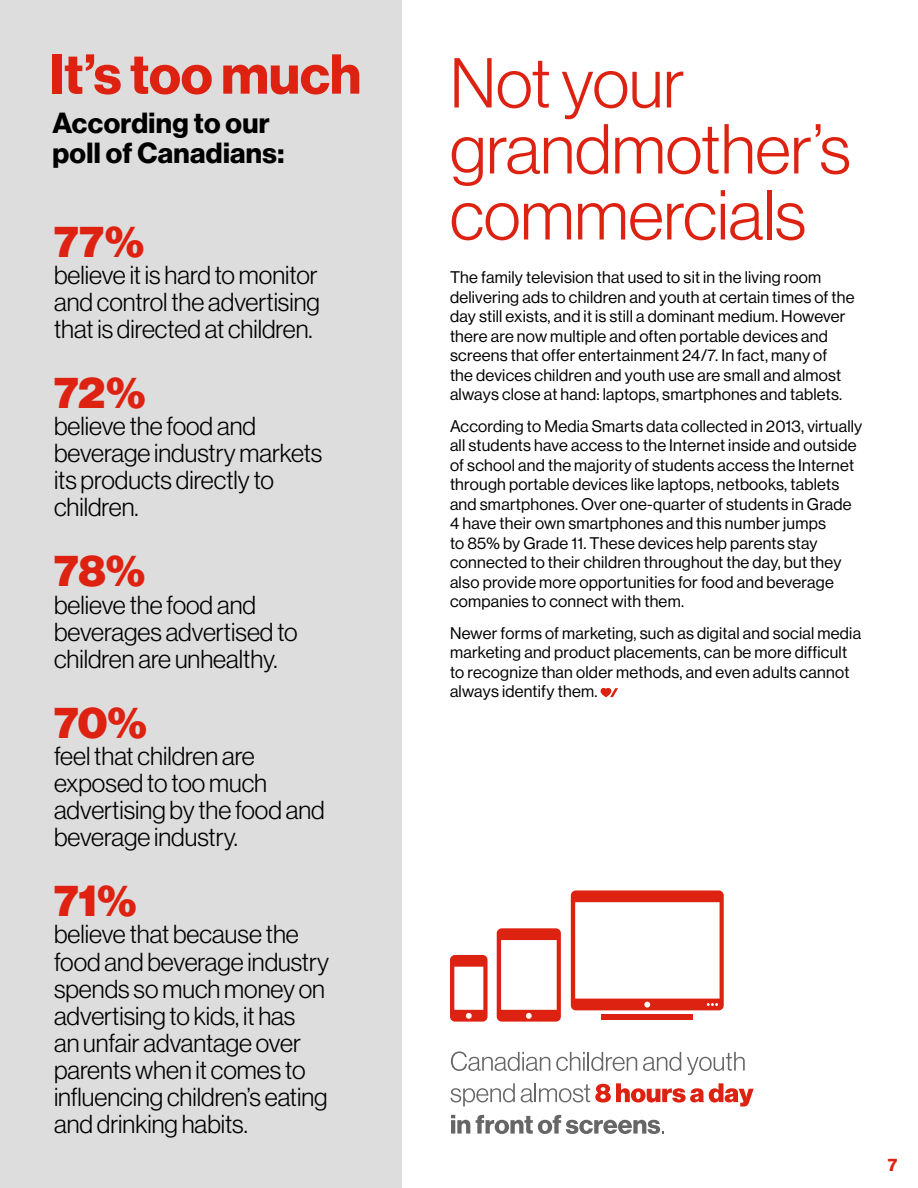
<style>
.page{position:relative;width:918px;height:1188px;background:#fff}
.page>*{position:absolute;margin:0;border:0;box-sizing:border-box;transform-origin:0 0}
.MainHeading{font:69px/66px "N Haas Grotesk DS Std 45 Lt";color:#d21}
.t1{font:54.9px "N Haas Grotesk DS Std 75 Bd";color:#d21}
.t2{font:43.95px "N Haas Grotesk DS Std 95 Blk";color:#d21}
.t3{font:28.5px/30px "N Haas Grotesk DS Std 75 Bd";letter-spacing:.01em;color:#000}
.t4{font:25.5px/27px "N Haas Grotesk DS Std 45 Lt";color:#000}
.t5{font:17.7px "N Haas Grotesk DS Std 75 Bd";color:#d21}
.Paragraph_Style_1{font:16.5px/19.5px "N Haas Grotesk DS Std 55 Rg";letter-spacing:.015em;color:#000}
</style>
<div class="page">
<svg style="left:601px;top:688px;width:17px;height:9px"></svg>
<div style="left:0;top:0;width:402px;height:1188px;background:#ddd"></div>
<svg style="left:451px;top:1051px;width:99px;height:20px"></svg>
<svg style="left:556px;top:1052px;width:81px;height:19px"></svg>
<svg style="left:643px;top:1052px;width:38px;height:19px"></svg>
<svg style="left:687px;top:1052px;width:58px;height:23px"></svg>
<svg style="left:450px;top:1083px;width:65px;height:23px"></svg>
<svg style="left:521px;top:1083px;width:233px;height:24px"></svg>
<svg style="left:451px;top:1115px;width:19px;height:19px"></svg>
<svg style="left:476px;top:1115px;width:188px;height:19px"></svg>
<svg style="left:571px;top:890px;width:153px;height:120px"></svg>
<div style="left:601px;top:1014px;width:92px;height:6px;background:#d21"></div>
<svg style="left:450px;top:955px;width:38px;height:67px"></svg>
<svg style="left:497px;top:928px;width:64px;height:94px"></svg>
<p class="t1" style="left:49px;top:42px;width:314px">It’s too much</p>
<p class="t3" style="left:53px;top:108px;width:233px">According to our poll of Canadians:</p>
<p class="t2" style="left:54px;top:215px;width:92px">77%</p>
<p class="t4" style="left:54px;top:261px;width:267px;text-align:justify">believe it is hard to monitor and control the advertising that is directed at children.</p>
<p class="t2" style="left:54px;top:367px;width:93px">72%</p>
<p class="t4" style="left:54px;top:413px;width:270px">believe the food and beverage industry markets its products directly to children.</p>
<p class="t2" style="left:54px;top:545px;width:93px">78%</p>
<p class="t4" style="left:54px;top:591px;width:245px">believe the food and beverages advertised to children are unhealthy.</p>
<p class="t2" style="left:54px;top:697px;width:94px">70%</p>
<p class="t4" style="left:54px;top:743px;width:272px">feel that children are exposed to too much advertising by the food and beverage industry.</p>
<p class="t2" style="left:54px;top:875px;width:84px">71%</p>
<p class="t4" style="left:54px;top:921px;width:277px">believe that because the food and beverage industry spends so much money on advertising to kids, it has<br>an unfair advantage over parents when it comes to influencing children’s eating and drinking habits.</p>
<p class="MainHeading" style="left:450px;top:50px;width:402px">Not your grandmother’s commercials</p>
<p class="Paragraph_Style_1" style="left:450px;top:268px;width:406px">The family television that used to sit in the living room delivering ads to children and youth at certain times of the day still exists, and it is still a dominant medium. However there are now multiple and often portable devices and screens that offer entertainment 24/7. In fact, many of<br>the devices children and youth use are small and almost always close at hand: laptops, smartphones and tablets.</p>
<p class="Paragraph_Style_1" style="left:450px;top:416px;width:414px">According to Media Smarts data collected in 2013, virtually all students have access to the Internet inside and outside of school and the majority of students access the Internet through portable devices like laptops, netbooks, tablets and smartphones. Over one-quarter of students in Grade 4 have their own smartphones and this number jumps<br>to 85% by Grade 11. These devices help parents stay connected to their children throughout the day, but they also provide more opportunities for food and beverage companies to connect with them.</p>
<p class="Paragraph_Style_1" style="left:450px;top:623px;width:413px">Newer forms of marketing, such as digital and social media marketing and product placements, can be more difficult to recognize than older methods, and even adults cannot always identify them.</p>
<p class="t5" style="left:888px;top:1155px;width:11px">7</p>
</div>
